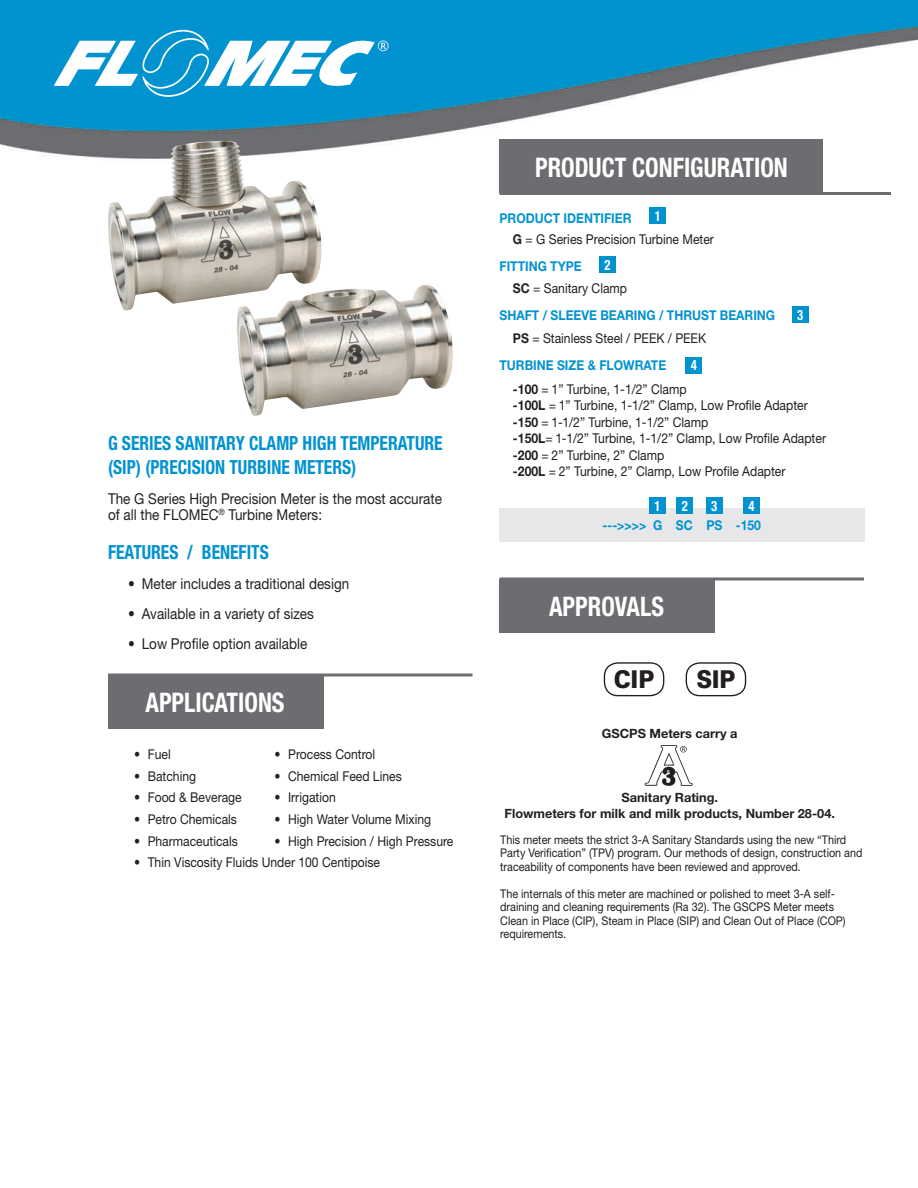
<style>
.page{position:relative;width:918px;height:1188px;background:#fff}
.page>*{position:absolute;margin:0;border:0;box-sizing:border-box;transform-origin:0 0}
.t1{font:700 condensed 27px "Helvetica Neue LT Std";color:#fff;scale:.9 1}
.t2{font:900 24.45px "Univers LT Std";color:#231f20;scale:.9 1}
.t3{font:700 condensed 19.5px/23.4px "Helvetica Neue LT Std";color:#0093d0;scale:.9 1}
.t4{font:15px/16.5px "Helvetica Neue LT Std";color:#231f20;scale:.9 1}
.t5{font:700 condensed 14.1px "Helvetica Neue LT Std";color:#fff;scale:.9 1}
.t6{font:13.5px/16.5px "Helvetica Neue LT Std";color:#231f20;scale:.9 1}
.t7{font:700 13.5px/23.2px "Helvetica Neue LT Std";color:#0093d0;scale:.9 1}
.t8{font:700 12.75px/15.8px "Helvetica Neue LT Std";color:#231f20;text-align:center}
.t9{font:12px/13.5px "Helvetica Neue LT Std";color:#231f20;scale:.9 1}
.s1{font-weight:700;color:#0093d0}
.s2{font-weight:700}
.s3{color:#231f20}
.s4{font-weight:400;color:#231f20}
</style>
<div class="page">
<img style="left:0;top:0;width:918px;height:785px">
<svg style="left:54px;top:30px;width:335px;height:67px"></svg>
<img style="left:108px;top:141px;width:109px;height:82px">
<img style="left:236px;top:285px;width:217px;height:132px">
<hr style="left:108px;top:674px;width:364px;height:2px;background:#6c6d70">
<hr style="left:500px;top:192px;width:391px;height:3px;background:#6c6d70">
<div style="left:108px;top:675px;width:216px;height:54px;background:#6c6d70"></div>
<div style="left:500px;top:140px;width:324px;height:54px;background:#6c6d70"></div>
<div style="left:600px;top:256px;width:16px;height:17px;background:#0093d0"></div>
<div style="left:650px;top:208px;width:16px;height:16px;background:#0093d0"></div>
<div style="left:792px;top:306px;width:16px;height:16px;background:#0093d0"></div>
<div style="left:686px;top:357px;width:16px;height:16px;background:#0093d0"></div>
<div style="left:686px;top:662px;width:60px;height:34px;border:1px solid #231f20;border-radius:14px"></div>
<div style="left:604px;top:662px;width:60px;height:34px;border:1px solid #231f20;border-radius:14px"></div>
<svg style="left:645px;top:745px;width:48px;height:41px"></svg>
<div style="left:500px;top:508px;width:365px;height:34px;background:#e6e7e9"></div>
<div style="left:650px;top:497px;width:16px;height:17px;background:#0093d0"></div>
<div style="left:677px;top:497px;width:16px;height:17px;background:#0093d0"></div>
<div style="left:706px;top:497px;width:16px;height:17px;background:#0093d0"></div>
<div style="left:743px;top:497px;width:17px;height:17px;background:#0093d0"></div>
<hr style="left:500px;top:577px;width:364px;height:3px;background:#6c6d70">
<div style="left:500px;top:579px;width:216px;height:54px;background:#6c6d70"></div>
<h3 class="t3" style="left:108px;top:432px;width:373px">G SERIES SANITARY CLAMP HIGH TEMPERATURE (SIP) (PRECISION TURBINE METERS)</h3>
<p class="t4" style="left:108px;top:490px;width:373px">The G Series High Precision Meter is the most accurate of all the FLOMEC<sup>®</sup> Turbine Meters:</p>
<h3 class="t3" style="left:108px;top:540px;width:180px">FEATURES / BENEFITS</h3>
<p class="t4" style="left:128px;top:575px;width:247px">• Meter includes a traditional design</p>
<p class="t4" style="left:128px;top:605px;width:208px">• Available in a variety of sizes</p>
<p class="t4" style="left:128px;top:635px;width:201px">• Low Profile option available</p>
<h1 class="t1" style="left:146px;top:686px;width:156px">APPLICATIONS</h1>
<p class="t6" style="left:134px;top:746px;width:42px">• Fuel</p>
<p class="t6" style="left:275px;top:746px;width:113px">• Process Control</p>
<p class="t6" style="left:134px;top:767px;width:70px">• Batching</p>
<p class="t6" style="left:275px;top:767px;width:143px">• Chemical Feed Lines</p>
<p class="t6" style="left:134px;top:789px;width:121px">• Food &amp; Beverage</p>
<p class="t6" style="left:275px;top:789px;width:69px">• Irrigation</p>
<p class="t6" style="left:134px;top:811px;width:116px">• Petro Chemicals</p>
<p class="t6" style="left:275px;top:811px;width:176px">• High Water Volume Mixing</p>
<p class="t6" style="left:134px;top:832px;width:117px">• Pharmaceuticals</p>
<p class="t6" style="left:275px;top:832px;width:200px">• High Precision / High Pressure</p>
<p class="t6" style="left:134px;top:854px;width:275px">• Thin Viscosity Fluids Under 100 Centipoise</p>
<h1 class="t1" style="left:535px;top:151px;width:282px">PRODUCT CONFIGURATION</h1>
<p class="t5" style="left:655px;top:207px;width:8px">1</p>
<p class="t6" style="left:513px;top:207px;width:225px;line-height:21.8px;text-indent:-13px"><span class="s1">PRODUCT IDENTIFIER<br></span><span class="s2">G</span> = G Series Precision Turbine Meter</p>
<p class="t6" style="left:513px;top:256px;width:128px;line-height:21.8px;text-indent:-13px"><span class="s1">FITTING TYPE<br></span><span class="s2">SC</span> = Sanitary Clamp</p>
<p class="t7" style="left:513px;top:303px;width:293px;text-indent:-13px">SHAFT / SLEEVE BEARING / THRUST BEARING<br><span class="s3">PS</span> <span class="s4">= Stainless Steel / PEEK / PEEK</span></p>
<p class="t6" style="left:513px;top:354px;width:195px;line-height:23.2px;text-indent:-13px"><span class="s1">TURBINE SIZE &amp; FLOWRATE </span><span class="s2">-100</span> = 1” Turbine, 1-1/2” Clamp</p>
<p class="t6" style="left:513px;top:397px;width:349px"><span class="s2">-100L</span> = 1” Turbine, 1-1/2” Clamp, Low Profile Adapter <span class="s2">-150</span> = 1-1/2” Turbine, 1-1/2” Clamp<br><span class="s2">-150L</span>= 1-1/2” Turbine, 1-1/2” Clamp, Low Profile Adapter <span class="s2">-200</span> = 2” Turbine, 2” Clamp<br><span class="s2">-200L</span> = 2” Turbine, 2” Clamp, Low Profile Adapter</p>
<p class="t5" style="left:605px;top:256px;width:8px">2</p>
<p class="t5" style="left:797px;top:306px;width:8px">3</p>
<p class="t5" style="left:691px;top:357px;width:8px">4</p>
<p class="t5" style="left:655px;top:497px;width:8px">1</p>
<p class="t5" style="left:682px;top:497px;width:8px">2</p>
<p class="t5" style="left:711px;top:497px;width:8px">3</p>
<p class="t5" style="left:748px;top:497px;width:8px">4</p>
<p class="t7" style="left:602px;top:513px;width:178px">---&gt;&gt;&gt;&gt; G SC PS -150</p>
<h1 class="t1" style="left:549px;top:590px;width:129px">APPROVALS</h1>
<h2 class="t2" style="left:614px;top:664px;width:46px">CIP</h2>
<h2 class="t2" style="left:696px;top:664px;width:45px">SIP</h2>
<p class="t8" style="left:602px;top:725px;width:137px">GSCPS Meters carry a</p>
<p class="t8" style="left:505px;top:789px;width:332px">Sanitary Rating.<br>Flowmeters for milk and milk products, Number 28-04.</p>
<p class="t9" style="left:500px;top:832px;width:404px">This meter meets the strict 3-A Sanitary Standards using the new “Third<br>Party Verification” (TPV) program. Our methods of design, construction and traceability of components have been reviewed and approved.</p>
<p class="t9" style="left:500px;top:886px;width:385px">The internals of this meter are machined or polished to meet 3-A self&shy;draining and cleaning requirements (Ra 32). The GSCPS Meter meets Clean in Place (CIP), Steam in Place (SIP) and Clean Out of Place (COP) requirements.</p>
</div>
